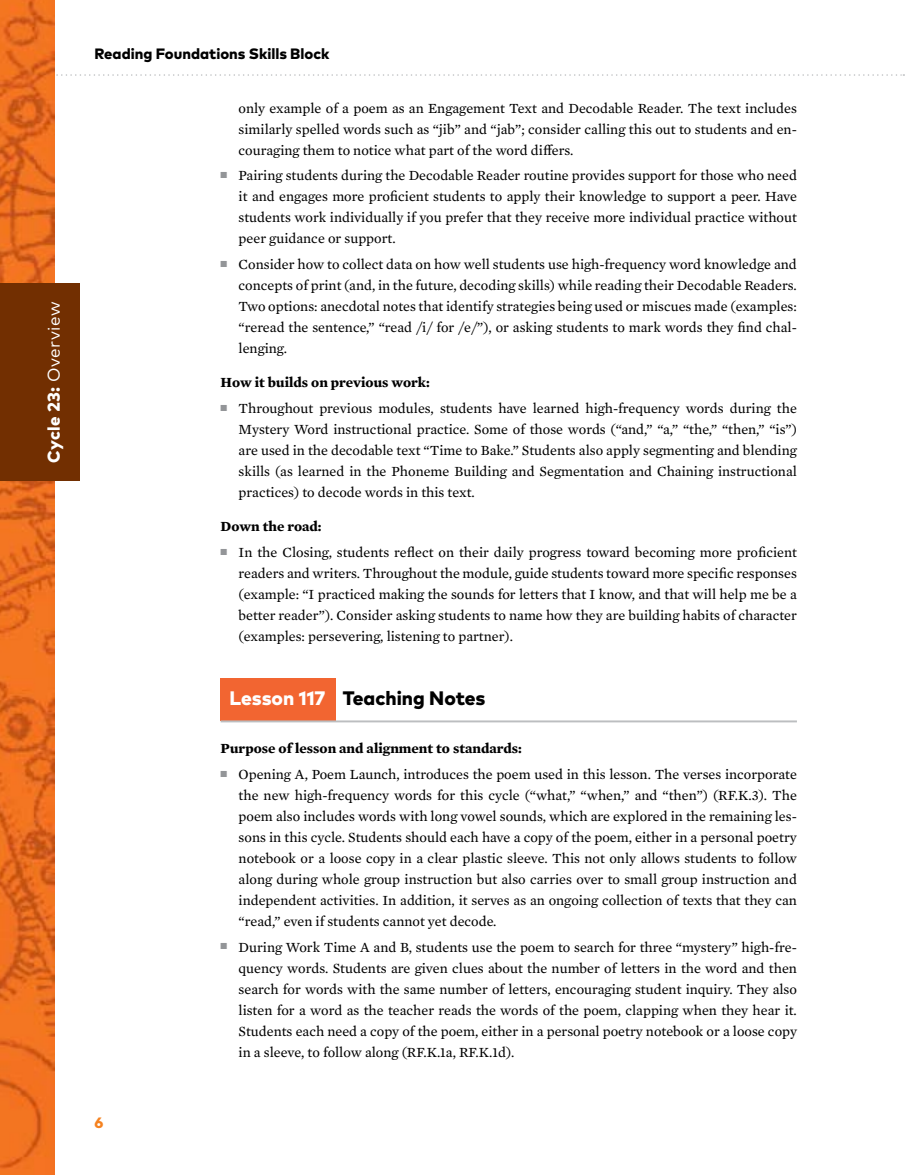
<style>
.page{position:relative;width:905px;height:1175px;background:#fff}
.page>*{position:absolute;margin:0;border:0;box-sizing:border-box;transform-origin:0 0}
.t1{font:800 19.5px "Mark Pro";color:#000}
.t2{font:800 17.1px "Mark Pro";letter-spacing:.02em;color:#fff}
.t3{font:800 15px "Mark Pro";color:#000}
.t4{font:800 15px "Mark Pro";color:#f58220}
.t5{font:14.25px/21px "Mercury Text G2";color:#000;text-align:justify}
.t6{font:700 14.25px "Mercury Text G2";color:#000}
.s1{font-weight:400}
.s2{color:#fff}
</style>
<div class="page">
<svg style="left:54px;top:74px;width:850px;height:2px"></svg>
<img style="left:0;top:0;width:54px;height:1174px">
<div style="left:0;top:283px;width:80px;height:198px;background:#722f01"></div>
<div style="left:220px;top:678px;width:116px;height:42px;background:#f26531"></div>
<hr style="left:220px;top:720px;width:576px;height:2px;background:#bcbec0">
<p class="t2" style="left:41px;top:463px;width:163px;rotate:-90deg">Cycle 23: <span class="s1">Overview</span></p>
<p class="t3" style="left:94px;top:42px;width:236px">Reading Foundations Skills Block</p>
<p class="t5" style="left:238px;top:97px;width:560px">only example of a poem as an Engagement Text and Decodable Reader. The text includes similarly spelled words such as “jib” and “jab”; consider calling this out to students and en&shy;couraging them to notice what part of the word differs.</p>
<p class="t5" style="left:238px;top:164px;width:560px;text-indent:-18px"><sup>■</sup> Pairing students during the Decodable Reader routine provides support for those who need it and engages more proficient students to apply their knowledge to support a peer. Have students work individually if you prefer that they receive more individual practice without peer guidance or support.</p>
<p class="t5" style="left:238px;top:253px;width:559px;text-indent:-18px"><sup>■</sup> Consider how to collect data on how well students use high-frequency word knowledge and concepts of print (and, in the future, decoding skills) while reading their Decodable Readers.<br>Two options: anecdotal notes that identify strategies being used or miscues made (examples: “reread the sentence,” “read /i/ for /e/”), or asking students to mark words they find chal&shy;lenging.</p>
<p class="t6" style="left:221px;top:372px;width:211px">How it builds on previous work:</p>
<p class="t5" style="left:238px;top:397px;width:560px;text-indent:-18px"><sup>■</sup> Throughout previous modules, students have learned high-frequency words during the Mystery Word instructional practice. Some of those words (“and,” “a,” “the,” “then,” “is”) are used in the decodable text “Time to Bake.” Students also apply segmenting and blending skills (as learned in the Phoneme Building and Segmentation and Chaining instructional practices) to decode words in this text.</p>
<p class="t6" style="left:221px;top:516px;width:102px">Down the road:</p>
<p class="t5" style="left:238px;top:541px;width:560px;text-indent:-18px"><sup>■</sup> In the Closing, students reflect on their daily progress toward becoming more proficient readers and writers. Throughout the module, guide students toward more specific responses (example: “I practiced making the sounds for letters that I know, and that will help me be a better reader”). Consider asking students to name how they are building habits of character (examples: persevering, listening to partner).</p>
<p class="t4" style="left:94px;top:1110px;width:10px">6</p>
<h1 class="t1" style="left:230px;top:683px;width:257px"><span class="s2">Lesson 117</span> Teaching Notes</h1>
<p class="t6" style="left:220px;top:738px;width:303px">Purpose of lesson and alignment to standards:</p>
<p class="t5" style="left:238px;top:763px;width:560px;text-indent:-18px"><sup>■</sup> Opening A, Poem Launch, introduces the poem used in this lesson. The verses incorporate the new high-frequency words for this cycle (“what,” “when,” and “then”) (RF.K.3). The poem also includes words with long vowel sounds, which are explored in the remaining les&shy;sons in this cycle. Students should each have a copy of the poem, either in a personal poetry notebook or a loose copy in a clear plastic sleeve. This not only allows students to follow along during whole group instruction but also carries over to small group instruction and independent activities. In addition, it serves as an ongoing collection of texts that they can “read,” even if students cannot yet decode.</p>
<p class="t5" style="left:238px;top:935px;width:560px;text-indent:-18px"><sup>■</sup> During Work Time A and B, students use the poem to search for three “mystery” high-fre&shy;quency words. Students are given clues about the number of letters in the word and then search for words with the same number of letters, encouraging student inquiry. They also listen for a word as the teacher reads the words of the poem, clapping when they hear it.<br>Students each need a copy of the poem, either in a personal poetry notebook or a loose copy in a sleeve, to follow along (RF.K.1a, RF.K.1d).</p>
</div>
